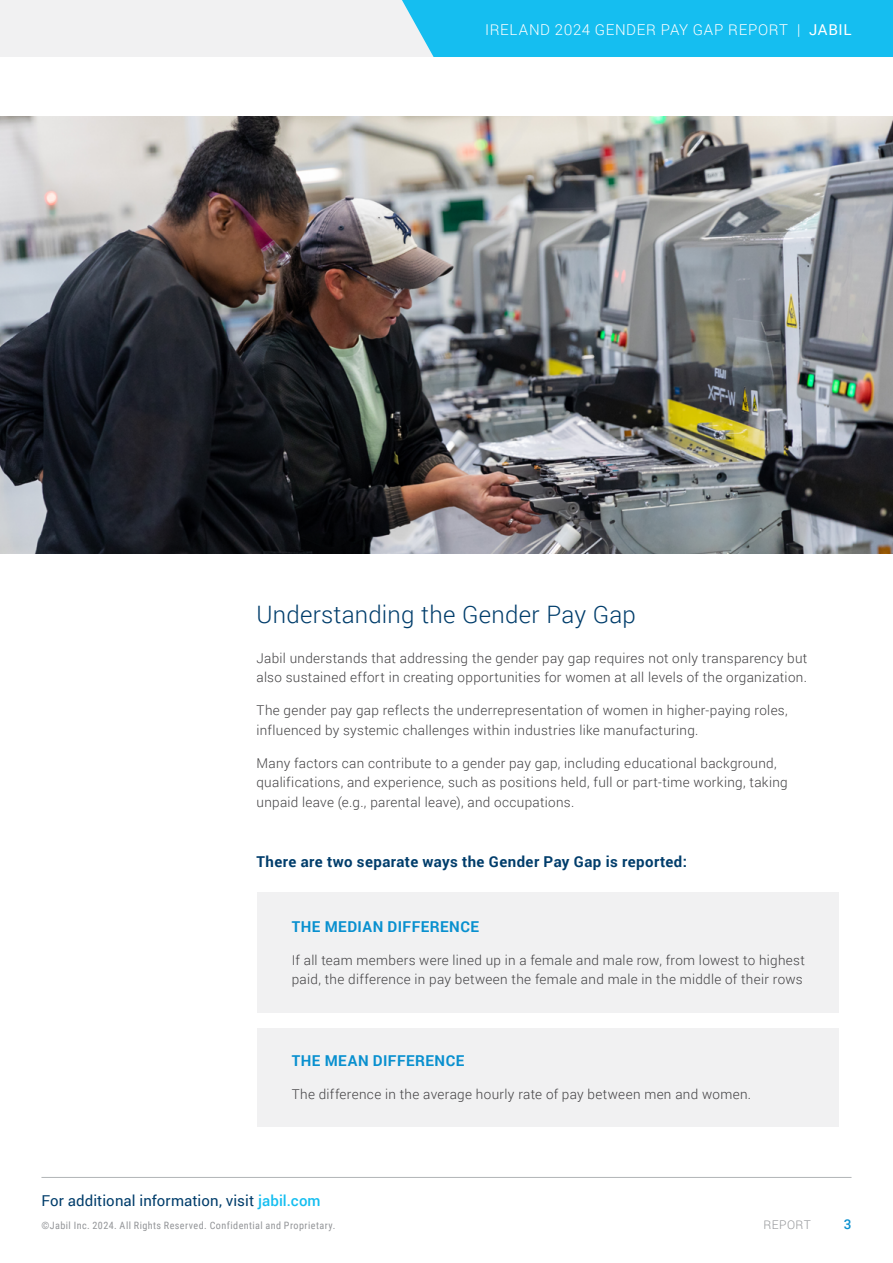
<style>
.page{position:relative;width:893px;height:1263px;background:#fff}
.page>*{position:absolute;margin:0;border:0;box-sizing:border-box;transform-origin:0 0}
.t1{font:300 24px "Roboto";letter-spacing:.01em;color:#003d6b}
.t2{font:700 15px "Roboto";letter-spacing:.03em;color:#003d6b}
.t3{font:15px "Roboto";letter-spacing:.005em;color:#003d6b}
.t4{font:700 15px "Roboto";letter-spacing:.03em;color:#0990cf}
.t5{font:300 15px "Roboto";letter-spacing:.045em;color:#fff}
.t6{font:300 13.5px/19.5px "Roboto";letter-spacing:.025em;color:#414042}
.t7{font:500 13.5px "Roboto";color:#0990cf}
.t8{font:300 12px "Roboto";letter-spacing:.035em;color:#939598}
.t9{font:10.2px "Roboto Condensed";letter-spacing:.045em;color:#939598}
.s1{font-weight:400}
.s2{font-weight:500;color:#15bef0}
</style>
<div class="page">
<hr style="left:41px;top:1177px;width:810px;height:1px;background:#b1b4b6">
<div style="left:0;top:0;width:595px;height:57px;background:#f1f1f2"></div>
<div style="left:402px;top:0;width:491px;height:57px;background:#15bef0"></div>
<img style="left:0;top:116px;width:893px;height:438px">
<div style="left:258px;top:892px;width:581px;height:121px;background:#f1f1f2"></div>
<div style="left:258px;top:1028px;width:581px;height:98px;background:#f1f1f2"></div>
<div style="left:254px;top:37px;width:54px;height:54px;background:linear-gradient(to right,#fafafa,#fafafa)"></div>
<svg style="left:268px;top:64px;width:26px;height:1px"></svg>
<svg style="left:851px;top:37px;width:42px;height:20px"></svg>
<div style="left:41px;top:91px;width:27px;height:95px;background:linear-gradient(to bottom,#fefefe,#d9d6d4)"></div>
<svg style="left:338px;top:145px;width:1px;height:27px"></svg>
<svg style="left:851px;top:145px;width:1px;height:27px"></svg>
<svg style="left:311px;top:145px;width:1px;height:27px"></svg>
<p class="t5" style="left:485px;top:20px;width:368px">IRELAND 2024 GENDER PAY GAP REPORT | <span class="s1">JABIL</span></p>
<h1 class="t1" style="left:256px;top:598px;width:381px">Understanding the Gender Pay Gap</h1>
<p class="t6" style="left:256px;top:647px;width:552px">Jabil understands that addressing the gender pay gap requires not only transparency but also sustained effort in creating opportunities for women at all levels of the organization.</p>
<p class="t6" style="left:256px;top:700px;width:533px">The gender pay gap reflects the underrepresentation of women in higher-paying roles, influenced by systemic challenges within industries like manufacturing.</p>
<p class="t6" style="left:256px;top:752px;width:533px">Many factors can contribute to a gender pay gap, including educational background, qualifications, and experience, such as positions held, full or part-time working, taking unpaid leave (e.g., parental leave), and occupations.</p>
<p class="t2" style="left:256px;top:851px;width:432px">There are two separate ways the Gender Pay Gap is reported:</p>
<p class="t4" style="left:292px;top:916px;width:189px">THE MEDIAN DIFFERENCE</p>
<p class="t6" style="left:292px;top:950px;width:515px">If all team members were lined up in a female and male row, from lowest to highest paid, the difference in pay between the female and male in the middle of their rows</p>
<p class="t4" style="left:292px;top:1050px;width:174px">THE MEAN DIFFERENCE</p>
<p class="t6" style="left:292px;top:1084px;width:461px">The difference in the average hourly rate of pay between men and women.</p>
<p class="t3" style="left:41px;top:1190px;width:281px">For additional information, visit <span class="s2">jabil.com</span></p>
<p class="t9" style="left:41px;top:1218px;width:295px">©Jabil Inc. 2024. All Rights Reserved. Confidential and Proprietary.</p>
<p class="t8" style="left:764px;top:1216px;width:49px">REPORT</p>
<p class="t7" style="left:844px;top:1214px;width:9px">3</p>
</div>
